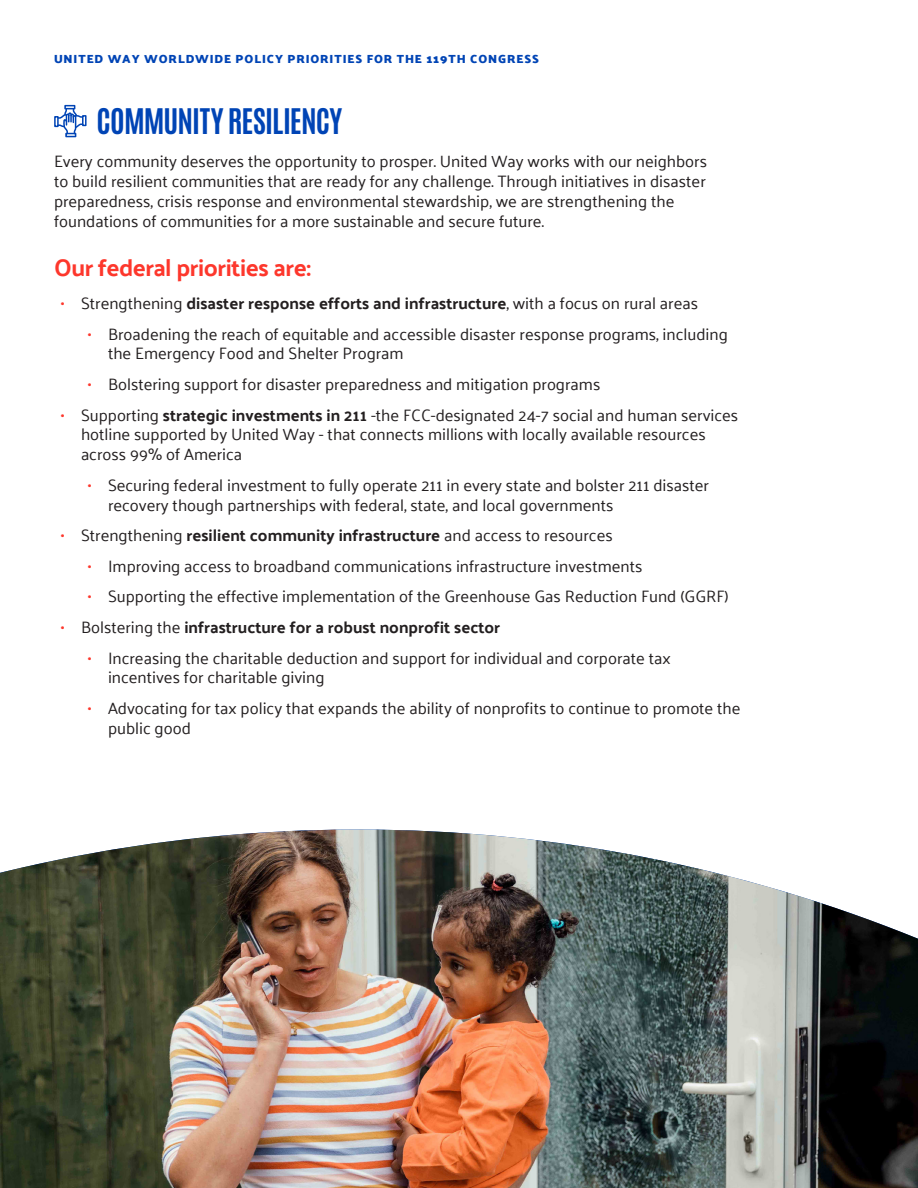
<style>
.page{position:relative;width:918px;height:1188px;background:#fff}
.page>*{position:absolute;margin:0;border:0;box-sizing:border-box;transform-origin:0 0}
.Body_Heading_I{font:30px "Antonio";letter-spacing:-.025em;color:#0044b5}
.Body_Heading_2{font:700 24px "Palanquin";letter-spacing:-.02em;color:#fd372c}
.Body_Copy{font:16.5px/19.8px "Palanquin";color:#231f20}
.t1{font:700 16.5px "Palanquin";color:#231f20}
.t2{font:700 12px "Palanquin Dark";letter-spacing:.075em;color:#0044b5}
.s1{font-weight:400;color:#fd372c}
.s2{font-weight:400}
.s3{color:#fd372c}
.s4{font-weight:700}
</style>
<div class="page">
<img style="left:0;top:830px;width:918px;height:358px">
<div style="left:65px;top:133px;width:11px;height:4px;border:2px solid #0044b5"></div>
<div style="left:64px;top:105px;width:11px;height:4px;border:2px solid #0044b5"></div>
<div style="left:82px;top:115px;width:5px;height:11px;border:2px solid #0044b5"></div>
<svg style="left:56px;top:107px;width:28px;height:28px"></svg>
<div style="left:54px;top:116px;width:5px;height:11px;border:2px solid #0044b5"></div>
<p class="t2" style="left:54px;top:52px;width:486px">UNITED WAY WORLDWIDE POLICY PRIORITIES FOR THE 119TH CONGRESS</p>
<p class="Body_Heading_I" style="left:97px;top:100px;width:247px">COMMUNITY RESILIENCY</p>
<p class="Body_Copy" style="left:54px;top:152px;width:655px">Every community deserves the opportunity to prosper. United Way works with our neighbors to build resilient communities that are ready for any challenge. Through initiatives in disaster preparedness, crisis response and environmental stewardship, we are strengthening the foundations of communities for a more sustainable and secure future.</p>
<p class="Body_Heading_2" style="left:54px;top:253px;width:258px">Our federal priorities are:</p>
<p class="t1" style="left:61px;top:294px;width:639px"><span class="s1">•</span> <span class="s2">Strengthening</span> disaster response efforts and infrastructure<span class="s2">, with a focus on rural areas</span></p>
<p class="Body_Copy" style="left:108px;top:324px;width:621px;text-indent:-20px"><span class="s3">•</span> Broadening the reach of equitable and accessible disaster response programs, including the Emergency Food and Shelter Program</p>
<p class="Body_Copy" style="left:88px;top:374px;width:514px"><span class="s3">•</span> Bolstering support for disaster preparedness and mitigation programs</p>
<p class="Body_Copy" style="left:81px;top:405px;width:659px;text-indent:-20px"><span class="s3">•</span> Supporting <span class="s4">strategic investments in 211</span> -the FCC-designated 24-7 social and human services hotline supported by United Way - that connects millions with locally available resources across 99% of America</p>
<p class="Body_Copy" style="left:108px;top:475px;width:603px;text-indent:-20px"><span class="s3">•</span> Securing federal investment to fully operate 211 in every state and bolster 211 disaster recovery though partnerships with federal, state, and local governments</p>
<p class="Body_Copy" style="left:61px;top:526px;width:554px"><span class="s3">•</span> Strengthening <span class="s4">resilient community infrastructure</span> and access to resources</p>
<p class="Body_Copy" style="left:88px;top:556px;width:556px"><span class="s3">•</span> Improving access to broadband communications infrastructure investments</p>
<p class="Body_Copy" style="left:88px;top:587px;width:642px"><span class="s3">•</span> Supporting the effective implementation of the Greenhouse Gas Reduction Fund (GGRF)</p>
<p class="t1" style="left:61px;top:618px;width:441px"><span class="s1">•</span> <span class="s2">Bolstering the</span> infrastructure for a robust nonprofit sector</p>
<p class="Body_Copy" style="left:108px;top:648px;width:564px;text-indent:-20px"><span class="s3">•</span> Increasing the charitable deduction and support for individual and corporate tax incentives for charitable giving</p>
<p class="Body_Copy" style="left:108px;top:698px;width:634px;text-indent:-20px"><span class="s3">•</span> Advocating for tax policy that expands the ability of nonprofits to continue to promote the public good</p>
</div>
